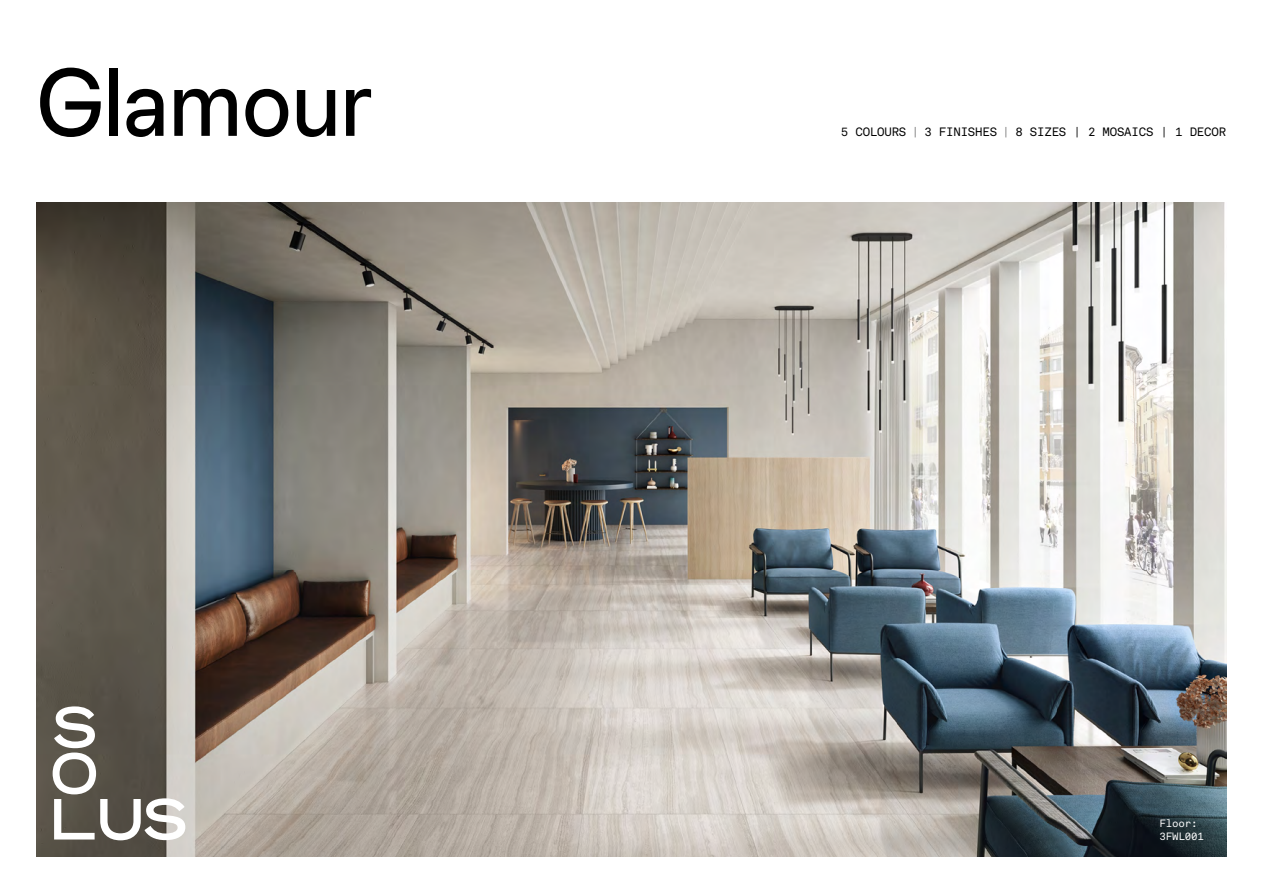
<style>
.page{position:relative;width:1263px;height:893px;background:#fff}
.page>*{position:absolute;margin:0;border:0;box-sizing:border-box;transform-origin:0 0}
.t1{font:95.85px "Chromatic Pro Grotesque";letter-spacing:-.015em;color:#000}
.t2{font:12px "Akkurat Mono LL";letter-spacing:-.015em;color:#000}
.t3{font:10.5px/13.5px "Akkurat Mono LL";letter-spacing:-.015em;color:#fff}
</style>
<div class="page">
<img style="left:37px;top:202px;width:1189px;height:654px">
<svg style="left:53px;top:706px;width:132px;height:134px"></svg>
<h1 class="t1" style="left:37px;top:42px;width:338px">Glamour</h1>
<p class="t2" style="left:841px;top:123px;width:387px">5 COLOURS | 3 FINISHES | 8 SIZES | 2 MOSAICS | 1 DECOR</p>
<p class="t3" style="left:1159px;top:816px;width:46px">Floor:<br>3FWL001</p>
</div>
